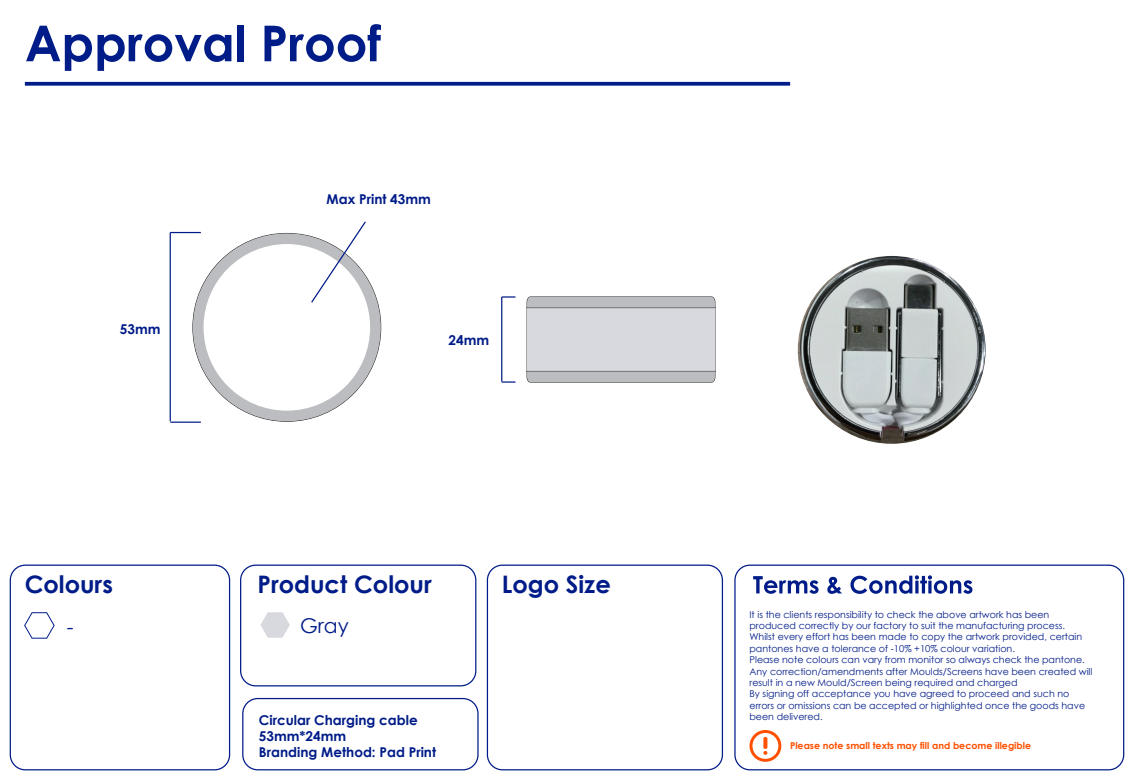
<style>
.page{position:relative;width:1134px;height:779px;background:#fff}
.page>*{position:absolute;margin:0;border:0;box-sizing:border-box;transform-origin:0 0}
.t1{font:700 24.12px "Century Gothic";color:#001c88}
.t2{font:20.38px "Century Gothic";color:#001c88}
.t3{font:700 13.5px/16.2px "Century Gothic";color:#001c88}
.t4{font:9.5px/11.4px "Century Gothic";color:#001c88}
.t5{font:700 9.5px "Century Gothic";color:#ff5000}
</style>
<div class="page">
<div style="left:193px;top:233px;width:188px;height:188px;background:#bcbdc0;border-radius:50%"></div>
<div style="left:204px;top:244px;width:166px;height:167px;background:#fff;border-radius:50%"></div>
<div style="left:527px;top:308px;width:188px;height:63px;background:#d8d9de"></div>
<svg style="left:526px;top:296px;width:189px;height:12px;background:#b3b4b7"></svg>
<svg style="left:526px;top:371px;width:189px;height:12px;background:#b2b3b5"></svg>
<img style="left:798px;top:256px;width:188px;height:188px;border-radius:94px">
<div style="left:10px;top:564px;width:220px;height:206px;border:1px solid #001c88;border-radius:15px"></div>
<div style="left:240px;top:564px;width:236px;height:122px;border:1px solid #001c88;border-radius:15px"></div>
<div style="left:242px;top:698px;width:237px;height:72px;border:1px solid #001c88;border-radius:15px"></div>
<svg style="left:261px;top:612px;width:29px;height:26px"></svg>
<svg style="left:25px;top:82px;width:765px;height:4px;background:#162f92"></svg>
<svg style="left:26px;top:26px;width:205px;height:45px"></svg>
<div style="left:237px;top:25px;width:7px;height:36px;background:#001c88"></div>
<svg style="left:264px;top:24px;width:117px;height:38px"></svg>
<div style="left:734px;top:564px;width:390px;height:206px;border:1px solid #001c88;border-radius:15px"></div>
<svg style="left:753px;top:576px;width:65px;height:18px"></svg>
<svg style="left:827px;top:577px;width:15px;height:17px"></svg>
<svg style="left:850px;top:575px;width:122px;height:19px"></svg>
<svg style="left:749px;top:730px;width:32px;height:32px"></svg>
<div style="left:487px;top:564px;width:236px;height:206px;border:1px solid #001c88;border-radius:15px"></div>
<svg style="left:24px;top:612px;width:31px;height:27px"></svg>
<svg style="left:310px;top:221px;width:57px;height:83px"></svg>
<hr style="left:170px;top:232px;width:1px;height:189px;background:#001c88">
<hr style="left:170px;top:232px;width:31px;height:1px;background:#001c88">
<hr style="left:170px;top:421px;width:31px;height:2px;background:#001c88">
<hr style="left:501px;top:297px;width:1px;height:85px;background:#001c88">
<svg style="left:502px;top:296px;width:13px;height:2px"></svg>
<svg style="left:502px;top:381px;width:13px;height:2px"></svg>
<h3 class="t3" style="left:120px;top:320px;width:42px">53mm</h3>
<h3 class="t3" style="left:327px;top:190px;width:106px">Max Print 43mm</h3>
<h3 class="t3" style="left:449px;top:331px;width:42px">24mm</h3>
<h1 class="t1" style="left:25px;top:566px;width:90px">Colours</h1>
<h1 class="t1" style="left:258px;top:566px;width:176px">Product Colour</h1>
<h1 class="t1" style="left:502px;top:566px;width:111px">Logo Size</h1>
<h2 class="t2" style="left:67px;top:612px;width:8px">-</h2>
<h2 class="t2" style="left:300px;top:612px;width:50px">Gray</h2>
<p class="t4" style="left:749px;top:608px;width:344px">It is the clients responsibility to check the above artwork has been produced correctly by our factory to suit the manufacturing process.<br>Whilst every effort has been made to copy the artwork provided, certain pantones have a tolerance of -10% +10% colour variation.<br>Please note colours can vary from monitor so always check the pantone.<br>Any correction/amendments after Moulds/Screens have been created will result in a new Mould/Screen being required and charged<br>By signing off acceptance you have agreed to proceed and such no errors or omissions can be accepted or highlighted once the goods have been delivered.</p>
<p class="t5" style="left:790px;top:738px;width:243px">Please note small texts may fill and become illegible</p>
<h3 class="t3" style="left:259px;top:711px;width:160px">Circular Charging cable</h3>
<h3 class="t3" style="left:259px;top:727px;width:179px">53mm*24mm<br>Branding Method: Pad Print</h3>
</div>
